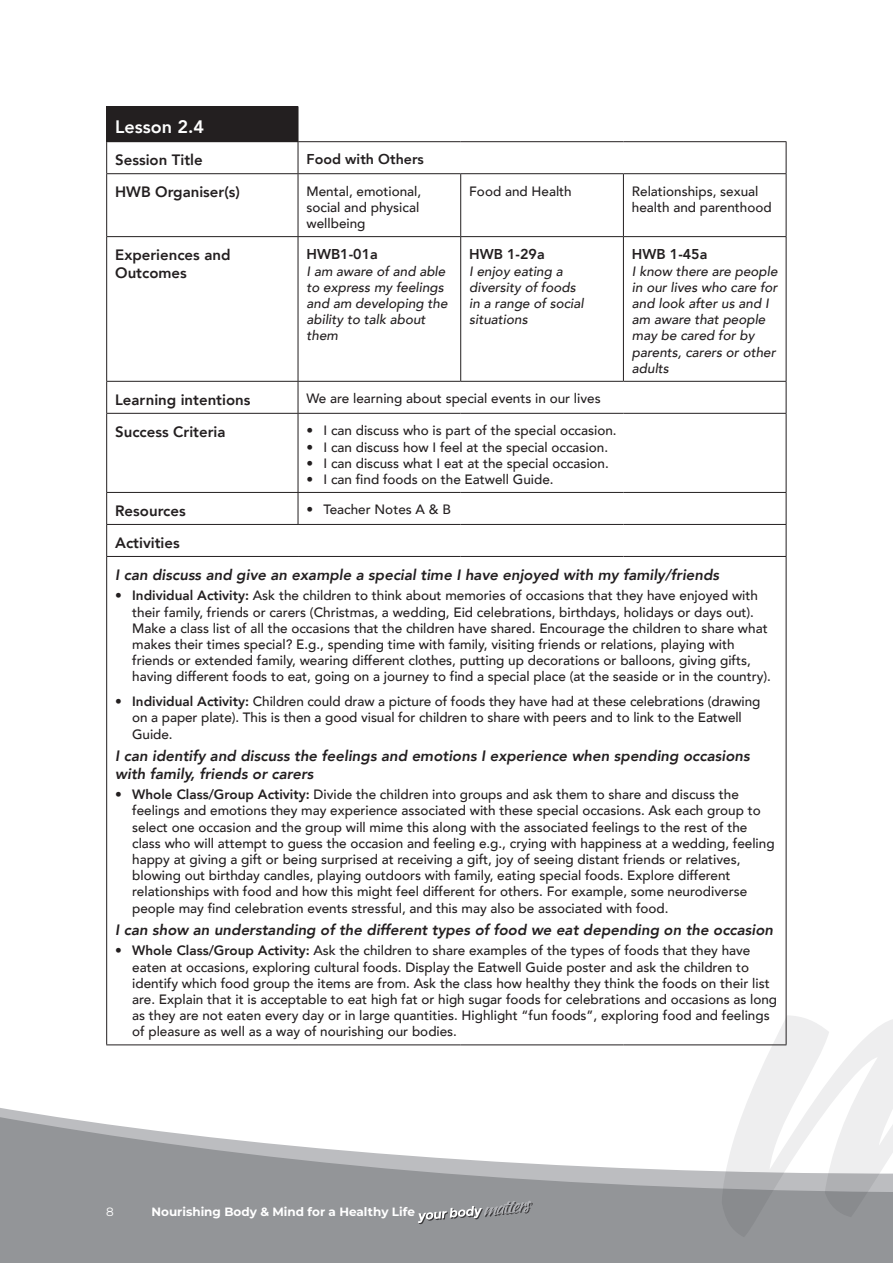
<style>
.page{position:relative;width:893px;height:1263px;background:#fff}
.page>*{position:absolute;margin:0;border:0;box-sizing:border-box;transform-origin:0 0}
.t1{font:800 18px "Avenir";color:#fff}
.t2{font:italic 800 15px/18px "Avenir";color:#231f20}
.t3{font:800 15px/18px "Avenir";color:#231f20}
.t4{font:800 14.25px "Avenir";color:#231f20}
.t5{font:500 13.5px/16.2px "Avenir";color:#231f20}
.t6{font:italic 500 13.5px/16.2px "Avenir";color:#231f20}
.t7{font:700 12px "Montserrat";color:#fff}
.t8{font:12px "Montserrat";color:#fff}
.s1{font-weight:800}
</style>
<div class="page">
<svg style="left:0;top:1115px;width:893px;height:148px;fill:#939598"></svg>
<svg style="left:418px;top:1200px;width:115px;height:24px;background:#96989a"></svg>
<svg style="left:718px;top:809px;width:175px;height:430px"></svg>
<div style="left:107px;top:107px;width:191px;height:35px;background:#231f20"></div>
<hr style="left:106px;top:106px;width:192px;height:1px;background:#231f20">
<hr style="left:106px;top:141px;width:192px;height:1px;background:#231f20">
<hr style="left:106px;top:173px;width:192px;height:1px;background:#231f20">
<hr style="left:298px;top:173px;width:163px;height:1px;background:#231f20">
<hr style="left:461px;top:173px;width:162px;height:1px;background:#231f20">
<hr style="left:623px;top:173px;width:163px;height:1px;background:#231f20">
<hr style="left:106px;top:236px;width:192px;height:1px;background:#231f20">
<hr style="left:298px;top:236px;width:163px;height:1px;background:#231f20">
<hr style="left:461px;top:236px;width:162px;height:1px;background:#231f20">
<hr style="left:623px;top:236px;width:163px;height:1px;background:#231f20">
<hr style="left:106px;top:381px;width:192px;height:1px;background:#231f20">
<hr style="left:298px;top:381px;width:163px;height:1px;background:#231f20">
<hr style="left:461px;top:381px;width:162px;height:1px;background:#231f20">
<hr style="left:623px;top:381px;width:163px;height:1px;background:#231f20">
<hr style="left:106px;top:413px;width:192px;height:1px;background:#231f20">
<hr style="left:298px;top:413px;width:163px;height:1px;background:#231f20">
<hr style="left:461px;top:413px;width:162px;height:1px;background:#231f20">
<hr style="left:623px;top:413px;width:163px;height:1px;background:#231f20">
<hr style="left:106px;top:492px;width:192px;height:1px;background:#231f20">
<hr style="left:298px;top:492px;width:163px;height:1px;background:#231f20">
<hr style="left:461px;top:492px;width:162px;height:1px;background:#231f20">
<hr style="left:623px;top:492px;width:163px;height:1px;background:#231f20">
<hr style="left:106px;top:524px;width:192px;height:1px;background:#231f20">
<hr style="left:298px;top:524px;width:163px;height:1px;background:#231f20">
<hr style="left:461px;top:524px;width:162px;height:1px;background:#231f20">
<hr style="left:623px;top:524px;width:163px;height:1px;background:#231f20">
<hr style="left:106px;top:556px;width:192px;height:1px;background:#231f20">
<hr style="left:298px;top:556px;width:163px;height:1px;background:#231f20">
<hr style="left:461px;top:556px;width:162px;height:1px;background:#231f20">
<hr style="left:623px;top:556px;width:163px;height:1px;background:#231f20">
<hr style="left:106px;top:1044px;width:192px;height:1px;background:#231f20">
<hr style="left:298px;top:1044px;width:163px;height:1px;background:#231f20">
<hr style="left:461px;top:1044px;width:162px;height:1px;background:#231f20">
<hr style="left:623px;top:1044px;width:163px;height:1px;background:#231f20">
<hr style="left:106px;top:107px;width:1px;height:34px;background:#231f20">
<hr style="left:106px;top:142px;width:1px;height:31px;background:#231f20">
<hr style="left:106px;top:174px;width:1px;height:62px;background:#231f20">
<hr style="left:106px;top:237px;width:1px;height:144px;background:#231f20">
<hr style="left:106px;top:382px;width:1px;height:31px;background:#231f20">
<hr style="left:106px;top:414px;width:1px;height:78px;background:#231f20">
<hr style="left:106px;top:493px;width:1px;height:31px;background:#231f20">
<hr style="left:106px;top:525px;width:1px;height:31px;background:#231f20">
<hr style="left:106px;top:557px;width:1px;height:487px;background:#231f20">
<hr style="left:298px;top:142px;width:1px;height:31px;background:#231f20">
<hr style="left:786px;top:142px;width:1px;height:31px;background:#231f20">
<hr style="left:298px;top:174px;width:1px;height:62px;background:#231f20">
<hr style="left:460px;top:174px;width:1px;height:62px;background:#231f20">
<hr style="left:623px;top:174px;width:1px;height:62px;background:#231f20">
<hr style="left:786px;top:174px;width:1px;height:62px;background:#231f20">
<hr style="left:298px;top:237px;width:1px;height:144px;background:#231f20">
<hr style="left:460px;top:237px;width:1px;height:144px;background:#231f20">
<hr style="left:623px;top:237px;width:1px;height:144px;background:#231f20">
<hr style="left:786px;top:237px;width:1px;height:144px;background:#231f20">
<hr style="left:298px;top:382px;width:1px;height:31px;background:#231f20">
<hr style="left:786px;top:382px;width:1px;height:31px;background:#231f20">
<hr style="left:298px;top:414px;width:1px;height:78px;background:#231f20">
<hr style="left:786px;top:414px;width:1px;height:78px;background:#231f20">
<hr style="left:298px;top:493px;width:1px;height:31px;background:#231f20">
<hr style="left:786px;top:493px;width:1px;height:31px;background:#231f20">
<hr style="left:786px;top:525px;width:1px;height:31px;background:#231f20">
<hr style="left:786px;top:557px;width:1px;height:487px;background:#231f20">
<hr style="left:298px;top:107px;width:1px;height:34px;background:#231f20">
<hr style="left:298px;top:141px;width:163px;height:1px;background:#231f20">
<hr style="left:461px;top:141px;width:162px;height:1px;background:#231f20">
<hr style="left:623px;top:141px;width:163px;height:1px;background:#231f20">
<h1 class="t1" style="left:115px;top:113px;width:90px">Lesson 2.4</h1>
<p class="t3" style="left:115px;top:151px;width:89px">Session Title</p>
<p class="t4" style="left:307px;top:148px;width:119px">Food with Others</p>
<p class="t3" style="left:115px;top:183px;width:126px">HWB Organiser(s)</p>
<p class="t5" style="left:307px;top:182px;width:116px">Mental, emotional, social and physical wellbeing</p>
<p class="t5" style="left:469px;top:182px;width:104px">Food and Health</p>
<p class="t5" style="left:632px;top:182px;width:141px">Relationships, sexual health and parenthood</p>
<p class="t3" style="left:115px;top:246px;width:117px">Experiences and<br>Outcomes</p>
<p class="t4" style="left:307px;top:243px;width:73px">HWB1-01a</p>
<p class="t4" style="left:469px;top:243px;width:77px">HWB 1-29a</p>
<p class="t6" style="left:469px;top:263px;width:116px">I enjoy eating a diversity of foods in a range of social situations</p>
<p class="t4" style="left:632px;top:243px;width:77px">HWB 1-45a</p>
<p class="t6" style="left:632px;top:263px;width:147px">I know there are people in our lives who care for and look after us and I am aware that people may be cared for by parents, carers or other adults</p>
<p class="t6" style="left:307px;top:263px;width:143px">I am aware of and able to express my feelings and am developing the ability to talk about them</p>
<p class="t3" style="left:115px;top:391px;width:137px">Learning intentions</p>
<p class="t5" style="left:307px;top:390px;width:296px">We are learning about special events in our lives</p>
<p class="t3" style="left:115px;top:423px;width:112px">Success Criteria</p>
<p class="t5" style="left:307px;top:422px;width:312px">• I can discuss who is part of the special occasion.</p>
<p class="t5" style="left:307px;top:438px;width:303px">• I can discuss how I feel at the special occasion.</p>
<p class="t5" style="left:307px;top:454px;width:304px">• I can discuss what I eat at the special occasion.</p>
<p class="t5" style="left:307px;top:470px;width:249px">• I can find foods on the Eatwell Guide.</p>
<p class="t3" style="left:115px;top:502px;width:72px">Resources</p>
<p class="t5" style="left:307px;top:501px;width:146px">• Teacher Notes A &amp; B</p>
<p class="t3" style="left:115px;top:534px;width:66px">Activities</p>
<p class="t2" style="left:115px;top:566px;width:605px">I can discuss and give an example a special time I have enjoyed with my family/friends</p>
<p class="t5" style="left:132px;top:587px;width:640px;text-indent:-17px"><span class="s1">• Individual Activity:</span> Ask the children to think about memories of occasions that they have enjoyed with their family, friends or carers (Christmas, a wedding, Eid celebrations, birthdays, holidays or days out).<br>Make a class list of all the occasions that the children have shared. Encourage the children to share what makes their times special? E.g., spending time with family, visiting friends or relations, playing with friends or extended family, wearing different clothes, putting up decorations or balloons, giving gifts, having different foods to eat, going on a journey to find a special place (at the seaside or in the country).</p>
<p class="t5" style="left:132px;top:693px;width:630px;text-indent:-17px"><span class="s1">• Individual Activity:</span> Children could draw a picture of foods they have had at these celebrations (drawing on a paper plate). This is then a good visual for children to share with peers and to link to the Eatwell<br>Guide.</p>
<p class="t2" style="left:115px;top:747px;width:636px">I can identify and discuss the feelings and emotions I experience when spending occasions with family, friends or carers</p>
<p class="t5" style="left:132px;top:786px;width:644px;text-indent:-17px"><span class="s1">• Whole Class/Group Activity:</span> Divide the children into groups and ask them to share and discuss the feelings and emotions they may experience associated with these special occasions. Ask each group to select one occasion and the group will mime this along with the associated feelings to the rest of the class who will attempt to guess the occasion and feeling e.g., crying with happiness at a wedding, feeling happy at giving a gift or being surprised at receiving a gift, joy of seeing distant friends or relatives, blowing out birthday candles, playing outdoors with family, eating special foods. Explore different relationships with food and how this might feel different for others. For example, some neurodiverse people may find celebration events stressful, and this may also be associated with food.</p>
<p class="t2" style="left:115px;top:921px;width:660px">I can show an understanding of the different types of food we eat depending on the occasion</p>
<p class="t5" style="left:132px;top:942px;width:646px;text-indent:-17px"><span class="s1">• Whole Class/Group Activity:</span> Ask the children to share examples of the types of foods that they have eaten at occasions, exploring cultural foods. Display the Eatwell Guide poster and ask the children to identify which food group the items are from. Ask the class how healthy they think the foods on their list are. Explain that it is acceptable to eat high fat or high sugar foods for celebrations and occasions as long as they are not eaten every day or in large quantities. Highlight “fun foods”, exploring food and feelings of pleasure as well as a way of nourishing our bodies.</p>
<p class="t8" style="left:106px;top:1203px;width:9px">8</p>
<p class="t7" style="left:151px;top:1203px;width:265px">Nourishing Body &amp; Mind for a Healthy Life</p>
</div>
